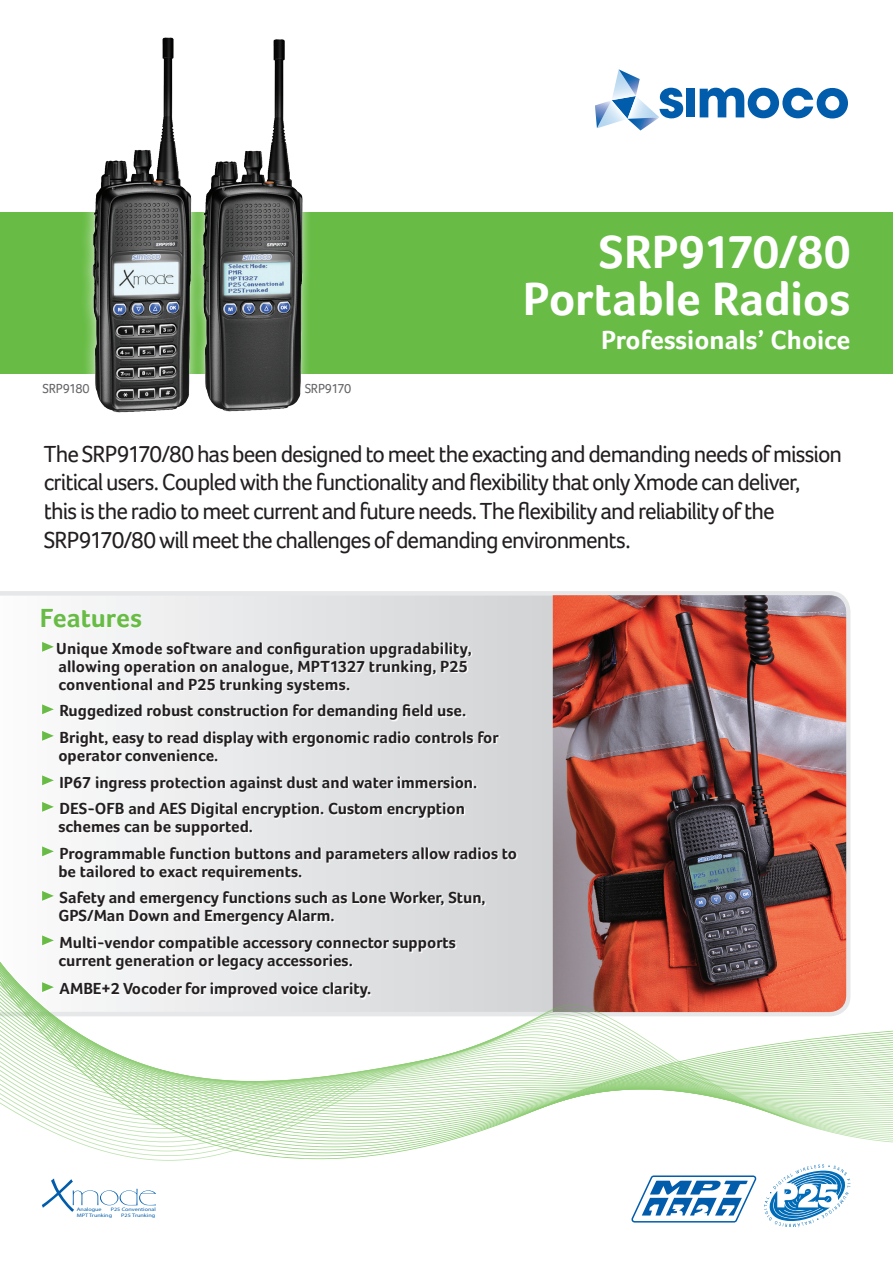
<style>
.page{position:relative;width:893px;height:1263px;background:#fff}
.page>*{position:absolute;margin:0;border:0;box-sizing:border-box;transform-origin:0 0}
.Headline{font:700 48px/46.5px "Foco";letter-spacing:-.005em;color:#fff;text-align:right}
.t1{font:700 27px "Foco";color:#fff}
.Text{font:700 27px "Foco";color:#68bc45}
.Cover_subhead{font:24px/28.8px "Foco";letter-spacing:-.045em;color:#231f20}
.Bullet_Points{font:700 16.5px/18px "Foco";color:#231f20}
.Cover_subhead-2{font:13.5px "Foco";letter-spacing:-.015em;color:#636366}
.t2{font:5.1px "Helvetica Neue";color:#015dab;scale:1.23 1}
.t3{font:4.95px/6px "Helvetica Neue";color:#015dab;scale:1.23 1}
.s1{font-size:4.95px}
</style>
<div class="page">
<div style="left:0;top:213px;width:893px;height:161px;background:#68bc45"></div>
<div style="left:687px;top:89px;width:8px;height:28px;background:#015dab"></div>
<svg style="left:700px;top:88px;width:148px;height:30px"></svg>
<svg style="left:595px;top:69px;width:88px;height:62px"></svg>
<svg style="left:0;top:591px;width:850px;height:343px"></svg>
<svg style="left:41px;top:609px;width:477px;height:325px"></svg>
<svg style="left:42px;top:642px;width:12px;height:10px"></svg>
<svg style="left:42px;top:704px;width:12px;height:10px"></svg>
<svg style="left:42px;top:731px;width:12px;height:10px"></svg>
<svg style="left:42px;top:775px;width:12px;height:10px"></svg>
<svg style="left:42px;top:802px;width:12px;height:10px"></svg>
<svg style="left:42px;top:846px;width:12px;height:10px"></svg>
<svg style="left:42px;top:891px;width:12px;height:10px"></svg>
<img style="left:553px;top:595px;width:293px;height:339px">
<div style="left:80px;top:25px;width:123px;height:399px;background:#fff;opacity:.75"></div>
<img style="left:90px;top:26px;width:103px;height:392px">
<div style="left:194px;top:30px;width:117px;height:390px;background:#fff;opacity:.75"></div>
<img style="left:202px;top:31px;width:104px;height:383px">
<svg style="left:0;top:952px;width:893px;height:207px"></svg>
<svg style="left:764px;top:1164px;width:86px;height:63px"></svg>
<svg style="left:42px;top:1178px;width:114px;height:34px"></svg>
<svg style="left:631px;top:1175px;width:125px;height:47px"></svg>
<p class="Headline" style="left:523px;top:228px;width:329px">SRP9170/80<br>Portable Radios</p>
<p class="Cover_subhead-2" style="left:42px;top:380px;width:49px">SRP9180</p>
<p class="Cover_subhead-2" style="left:305px;top:380px;width:48px">SRP9170</p>
<p class="t1" style="left:601px;top:324px;width:251px">Professionals’ Choice</p>
<p class="Cover_subhead" style="left:44px;top:439px;width:800px">The SRP9170/80 has been designed to meet the exacting and demanding needs of mission critical users. Coupled with the functionality and flexibility that only Xmode can deliver,<br>this is the radio to meet current and future needs. The flexibility and reliability of the SRP9170/80 will meet the challenges of demanding environments.</p>
<p class="Text" style="left:40px;top:602px;width:104px">Features</p>
<p class="Bullet_Points" style="left:56px;top:639px;width:417px">Unique Xmode software and configuration upgradability, allowing operation on analogue, MPT1327 trunking, P25 conventional and P25 trunking systems.</p>
<p class="Bullet_Points" style="left:60px;top:702px;width:408px">Ruggedized robust construction for demanding field use.</p>
<p class="Bullet_Points" style="left:58px;top:728px;width:442px">Bright, easy to read display with ergonomic radio controls for operator convenience.</p>
<p class="Bullet_Points" style="left:60px;top:773px;width:419px">IP67 ingress protection against dust and water immersion.</p>
<p class="Bullet_Points" style="left:58px;top:799px;width:408px">DES-OFB and AES Digital encryption. Custom encryption schemes can be supported.</p>
<p class="Bullet_Points" style="left:58px;top:844px;width:460px">Programmable function buttons and parameters allow radios to be tailored to exact requirements.</p>
<p class="Bullet_Points" style="left:58px;top:888px;width:429px">Safety and emergency functions such as Lone Worker, Stun,<br>GPS/Man Down and Emergency Alarm.</p>
<p class="Bullet_Points" style="left:58px;top:933px;width:399px">Multi-vendor compatible accessory connector supports current generation or legacy accessories.</p>
<p class="Bullet_Points" style="left:60px;top:979px;width:313px">AMBE+2 Vocoder for improved voice clarity.</p>
<p class="t3" style="left:77px;top:1206px;width:22px">Analogue</p>
<p class="t3" style="left:77px;top:1206px;width:66px;text-indent:34px">P25 Conventional<br>MPT Trunking</p>
<p class="t2" style="left:121px;top:1212px;width:29px"><span class="s1">P25</span> Trunking</p>
</div>
